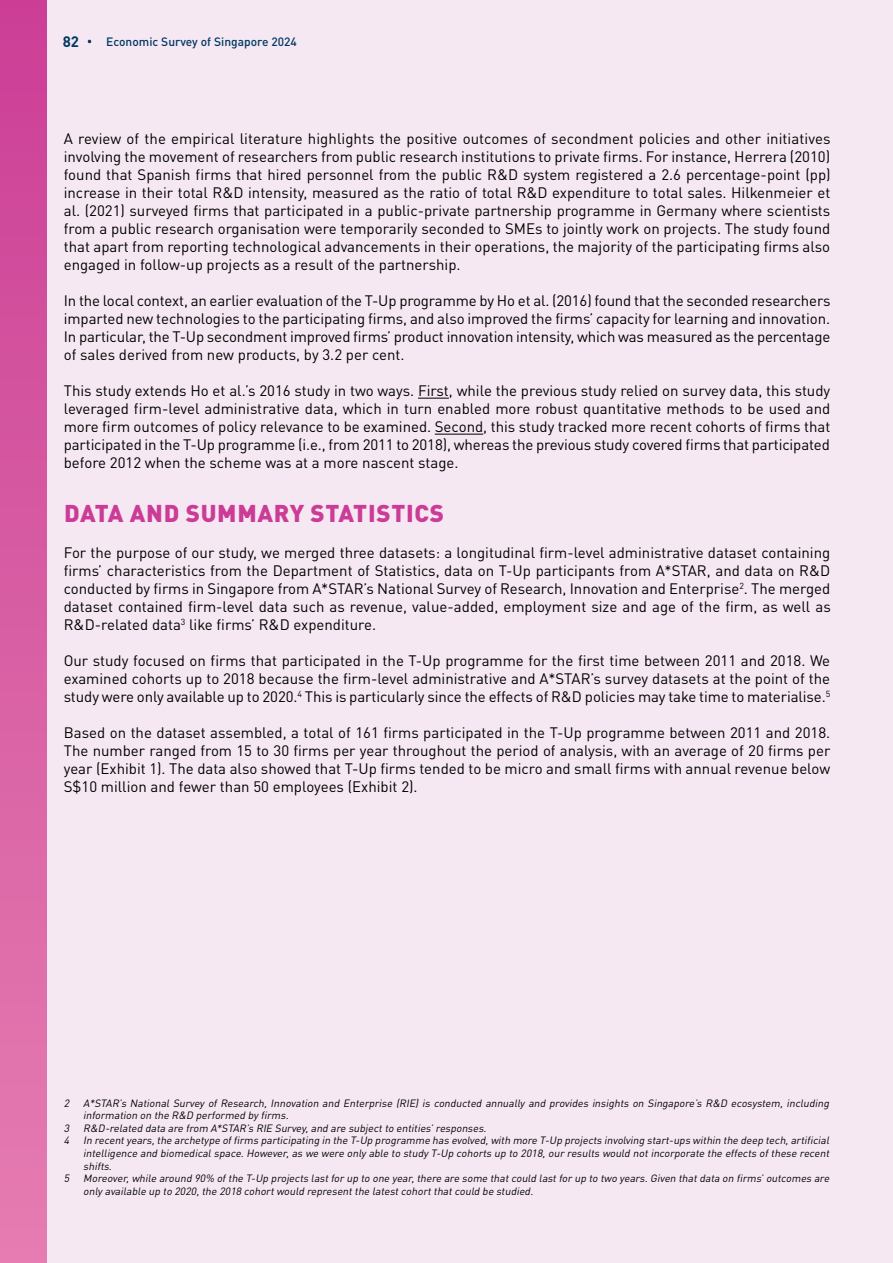
<style>
.page{position:relative;width:893px;height:1263px;background:#f6e8f2}
.page>*{position:absolute;margin:0;border:0;box-sizing:border-box;transform-origin:0 0}
.t1{font:900 24px "DIN Pro";letter-spacing:.03em;color:#cb3c96}
.t2{font:15px/18px "DIN Pro";color:#000;text-align:justify}
.t3{font:700 15px "DIN Pro";color:#003965}
.t4{font:500 12px "DIN Pro";color:#003965}
.t5{font:italic 10.5px "DIN Pro";color:#000}
</style>
<div class="page">
<hr style="left:418px;top:398px;width:31px;height:1px;background:#000">
<hr style="left:435px;top:434px;width:48px;height:1px;background:#000">
<div style="left:0;top:0;width:47px;height:1263px;background:linear-gradient(to bottom,#cb3f96,#e57db1)"></div>
<p class="t3" style="left:63px;top:29px;width:18px">82</p>
<p class="t4" style="left:106px;top:32px;width:192px">Economic Survey of Singapore 2024</p>
<p class="t2" style="left:64px;top:128px;width:768px">A review of the empirical literature highlights the positive outcomes of secondment policies and other initiatives involving the movement of researchers from public research institutions to private firms. For instance, Herrera (2010) found that Spanish firms that hired personnel from the public R&amp;D system registered a 2.6 percentage-point (pp) increase in their total R&amp;D intensity, measured as the ratio of total R&amp;D expenditure to total sales. Hilkenmeier et al. (2021) surveyed firms that participated in a public-private partnership programme in Germany where scientists from a public research organisation were temporarily seconded to SMEs to jointly work on projects. The study found that apart from reporting technological advancements in their operations, the majority of the participating firms also engaged in follow-up projects as a result of the partnership.</p>
<p class="t2" style="left:64px;top:290px;width:768px">In the local context, an earlier evaluation of the T-Up programme by Ho et al. (2016) found that the seconded researchers imparted new technologies to the participating firms, and also improved the firms’ capacity for learning and innovation.<br>In particular, the T-Up secondment improved firms’ product innovation intensity, which was measured as the percentage of sales derived from new products, by 3.2 per cent.</p>
<p class="t2" style="left:64px;top:380px;width:768px">This study extends Ho et al.’s 2016 study in two ways. First, while the previous study relied on survey data, this study leveraged firm-level administrative data, which in turn enabled more robust quantitative methods to be used and more firm outcomes of policy relevance to be examined. Second, this study tracked more recent cohorts of firms that participated in the T-Up programme (i.e., from 2011 to 2018), whereas the previous study covered firms that participated before 2012 when the scheme was at a more nascent stage.</p>
<h1 class="t1" style="left:64px;top:493px;width:382px">DATA AND SUMMARY STATISTICS</h1>
<p class="t2" style="left:64px;top:542px;width:768px">For the purpose of our study, we merged three datasets: a longitudinal firm-level administrative dataset containing firms’ characteristics from the Department of Statistics, data on T-Up participants from A*STAR, and data on R&amp;D conducted by firms in Singapore from A*STAR’s National Survey of Research, Innovation and Enterprise<sup>2</sup>. The merged dataset contained firm-level data such as revenue, value-added, employment size and age of the firm, as well as R&amp;D-related data<sup>3</sup> like firms’ R&amp;D expenditure.</p>
<p class="t2" style="left:64px;top:650px;width:768px">Our study focused on firms that participated in the T-Up programme for the first time between 2011 and 2018. We examined cohorts up to 2018 because the firm-level administrative and A*STAR’s survey datasets at the point of the study were only available up to 2020.<sup>4</sup> This is particularly since the effects of R&amp;D policies may take time to materialise.<sup>5</sup></p>
<p class="t2" style="left:64px;top:722px;width:768px">Based on the dataset assembled, a total of 161 firms participated in the T-Up programme between 2011 and 2018.<br>The number ranged from 15 to 30 firms per year throughout the period of analysis, with an average of 20 firms per year (Exhibit 1). The data also showed that T-Up firms tended to be micro and small firms with annual revenue below S$10 million and fewer than 50 employees (Exhibit 2).</p>
<p class="t5" style="left:64px;top:1094px;width:769px">2 A*STAR’s National Survey of Research, Innovation and Enterprise (RIE) is conducted annually and provides insights on Singapore’s R&amp;D ecosystem, including</p>
<p class="t5" style="left:83px;top:1107px;width:209px">information on the R&amp;D performed byfirms.</p>
<p class="t5" style="left:64px;top:1120px;width:427px">3 R&amp;D-related data are from A*STAR’s RIE Survey,and are subjectto entities’responses.</p>
<p class="t5" style="left:64px;top:1132px;width:769px">4 In recentyears,the archetype offirms participating in the T-Up programme has evolved,with more T-Up projects involving start-ups within the deep tech,artificial</p>
<p class="t5" style="left:83px;top:1145px;width:750px">intelligence and biomedicalspace.However,as we were onlyable to studyT-Up cohorts up to 2018,ourresults would notincorporate the effects ofthese recent</p>
<p class="t5" style="left:83px;top:1157px;width:33px">shifts.</p>
<p class="t5" style="left:64px;top:1170px;width:769px">5 Moreover,while around 90% ofthe T-Up projects lastforup to one year,there are some thatcould lastforup to two years.Given thatdata on firms’outcomes are</p>
<p class="t5" style="left:83px;top:1183px;width:454px">onlyavailable up to 2020,the 2018 cohortwould representthe latestcohortthatcould be studied.</p>
</div>
